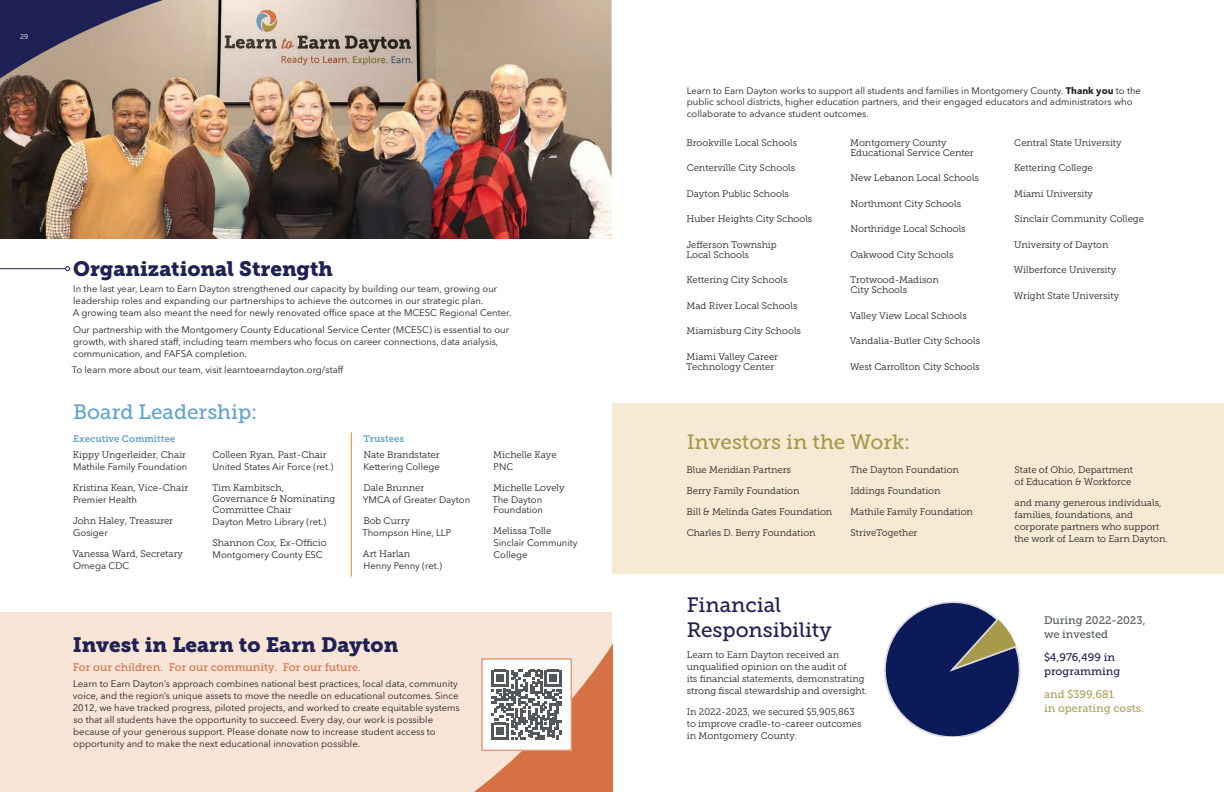
<style>
.page{position:relative;width:1224px;height:792px;background:#fff}
.page>*{position:absolute;margin:0;border:0;box-sizing:border-box;transform-origin:0 0}
.t1{font:20.7px "Museo Slab 900";color:#1f2054}
.t2{font:20.7px/24.8px "Museo Slab 500";color:#1f2054}
.t3{font:20.7px "Museo Slab 500";color:#a7984a}
.t4{font:20.7px "Museo Slab 500";color:#64a3cb}
.t5{font:11px "Museo Slab 500";color:#d57143}
.t6{font:11px/14px "Museo Slab 500";color:#ac9f5a}
.t7{font:11px/14px "Museo Slab 500";color:#53595b}
.t8{font:11px/14px "Museo Slab 500";color:#1f2054}
.t9{font:9.5px/12px "Avenir Next LT Pro";color:#231f20}
.t10{font:9.5px/12px "Museo Slab 300";color:#231f20}
.t11{font:9.5px "Museo Slab 700";color:#64a3cb}
.t12{font:7px "Museo Slab 500";color:#fff}
.s1{font-weight:700}
</style>
<div class="page">
<div style="left:0;top:613px;width:612px;height:179px;background:#f8e5d8"></div>
<img style="left:0;top:0;width:612px;height:239px">
<svg style="left:0;top:0;width:248px;height:98px;background:#978784"></svg>
<svg style="left:474px;top:643px;width:139px;height:149px"></svg>
<div style="left:482px;top:659px;width:90px;height:92px;border:1px solid #d57143"></div>
<hr style="left:0;top:268px;width:66px;height:1px;background:#1f2054">
<svg style="left:65px;top:266px;width:5px;height:5px"></svg>
<div style="left:612px;top:404px;width:612px;height:170px;background:#f7ead4"></div>
<hr style="left:351px;top:433px;width:1px;height:143px;background:#cf9315">
<svg style="left:884px;top:601px;width:137px;height:135px"></svg>
<p class="t12" style="left:20px;top:32px;width:10px">29</p>
<h1 class="t1" style="left:73px;top:257px;width:261px">Organizational Strength</h1>
<p class="t9" style="left:73px;top:283px;width:440px">In the last year, Learn to Earn Dayton strengthened our capacity by building our team, growing our leadership roles and expanding our partnerships to achieve the outcomes in our strategic plan.<br>A growing team also meant the need for newly renovated office space at the MCESC Regional Center.</p>
<p class="t9" style="left:73px;top:324px;width:438px">Our partnership with the Montgomery County Educational Service Center (MCESC) is essential to our growth, with shared staff, including team members who focus on career connections, data analysis, communication, and FAFSA completion.</p>
<p class="t9" style="left:72px;top:364px;width:273px">To learn more about our team, visit learntoearndayton.org/staff</p>
<h1 class="t4" style="left:73px;top:400px;width:186px">Board Leadership:</h1>
<p class="t11" style="left:73px;top:434px;width:103px">Executive Committee</p>
<p class="t11" style="left:364px;top:434px;width:42px">Trustees</p>
<p class="t10" style="left:363px;top:449px;width:78px">Nate Brandstater</p>
<p class="t9" style="left:364px;top:461px;width:78px">Kettering College</p>
<p class="t10" style="left:363px;top:482px;width:62px">Dale Brunner</p>
<p class="t9" style="left:363px;top:494px;width:109px">YMCA of Greater Dayton</p>
<p class="t10" style="left:363px;top:515px;width:48px">Bob Curry</p>
<p class="t9" style="left:363px;top:527px;width:90px">Thompson Hine, LLP</p>
<p class="t10" style="left:363px;top:548px;width:49px">Art Harlan</p>
<p class="t9" style="left:364px;top:560px;width:80px">Henny Penny (ret.)</p>
<p class="t10" style="left:73px;top:449px;width:115px">Kippy Ungerleider, Chair</p>
<p class="t9" style="left:73px;top:461px;width:116px">Mathile Family Foundation</p>
<p class="t10" style="left:73px;top:482px;width:117px">Kristina Kean, Vice-Chair</p>
<p class="t9" style="left:73px;top:494px;width:65px">Premier Health</p>
<p class="t10" style="left:73px;top:515px;width:102px">John Haley, Treasurer</p>
<p class="t9" style="left:73px;top:527px;width:36px">Gosiger</p>
<p class="t10" style="left:72px;top:548px;width:112px">Vanessa Ward, Secretary</p>
<p class="t9" style="left:73px;top:560px;width:58px">Omega CDC</p>
<p class="t10" style="left:212px;top:449px;width:116px">Colleen Ryan, Past-Chair</p>
<p class="t9" style="left:213px;top:461px;width:122px">United States Air Force (ret.)</p>
<p class="t10" style="left:212px;top:482px;width:125px;line-height:10.7px">Tim Kambitsch,<br>Governance &amp; Nominating<br>Committee Chair</p>
<p class="t9" style="left:213px;top:515px;width:115px">Dayton Metro Library (ret.)</p>
<p class="t10" style="left:213px;top:536px;width:116px">Shannon Cox, Ex-Officio</p>
<p class="t9" style="left:213px;top:548px;width:112px">Montgomery County ESC</p>
<p class="t10" style="left:493px;top:449px;width:65px">Michelle Kaye</p>
<p class="t9" style="left:494px;top:461px;width:21px">PNC</p>
<p class="t10" style="left:493px;top:482px;width:73px">Michelle Lovely</p>
<p class="t9" style="left:492px;top:495px;width:52px;line-height:10px">The Dayton<br>Foundation</p>
<p class="t10" style="left:493px;top:525px;width:60px">Melissa Tolle</p>
<p class="t9" style="left:493px;top:537px;width:86px">Sinclair Community<br>College</p>
<h1 class="t1" style="left:73px;top:633px;width:327px">Invest in Learn to Earn Dayton</h1>
<p class="t5" style="left:73px;top:661px;width:290px">For our children. For our community. For our future.</p>
<p class="t9" style="left:73px;top:678px;width:388px">Learn to Earn Dayton’s approach combines national best practices, local data, community voice, and the region’s unique assets to move the needle on educational outcomes. Since 2012, we have tracked progress, piloted projects, and worked to create equitable systems so that all students have the opportunity to succeed. Every day, our work is possible because of your generous support. Please donate now to increase student access to opportunity and to make the next educational innovation possible.</p>
<p class="t9" style="left:687px;top:84px;width:456px">Learn to Earn Dayton works to support all students and families in Montgomery County. <span class="s1">Thank you</span> to the public school districts, higher education partners, and their engaged educators and administrators who collaborate to advance student outcomes.</p>
<p class="t10" style="left:687px;top:137px;width:112px">Brookville Local Schools</p>
<p class="t10" style="left:687px;top:162px;width:110px">Centerville City Schools</p>
<p class="t10" style="left:687px;top:188px;width:104px">Dayton Public Schools</p>
<p class="t10" style="left:687px;top:213px;width:127px">Huber Heights City Schools</p>
<p class="t10" style="left:686px;top:240px;width:92px;line-height:10px">Jefferson Township<br>Local Schools</p>
<p class="t10" style="left:687px;top:274px;width:103px">Kettering City Schools</p>
<p class="t10" style="left:687px;top:300px;width:112px">Mad River Local Schools</p>
<p class="t10" style="left:687px;top:325px;width:116px">Miamisburg City Schools</p>
<p class="t10" style="left:686px;top:352px;width:93px;line-height:10px">Miami Valley Career<br>Technology Center</p>
<p class="t10" style="left:850px;top:138px;width:125px;line-height:10px">Montgomery County<br>Educational Service Center</p>
<p class="t10" style="left:850px;top:172px;width:130px">New Lebanon Local Schools</p>
<p class="t10" style="left:850px;top:198px;width:112px">Northmont City Schools</p>
<p class="t10" style="left:850px;top:223px;width:117px">Northridge Local Schools</p>
<p class="t10" style="left:850px;top:249px;width:105px">Oakwood City Schools</p>
<p class="t10" style="left:850px;top:275px;width:90px;line-height:10px">Trotwood-Madison<br>City Schools</p>
<p class="t10" style="left:850px;top:310px;width:119px">Valley View Local Schools</p>
<p class="t10" style="left:850px;top:335px;width:132px">Vandalia-Butler City Schools</p>
<p class="t10" style="left:850px;top:361px;width:131px">West Carrollton City Schools</p>
<h1 class="t3" style="left:687px;top:430px;width:225px">Investors in the Work:</h1>
<p class="t10" style="left:687px;top:464px;width:106px">Blue Meridian Partners</p>
<p class="t10" style="left:687px;top:485px;width:115px">Berry Family Foundation</p>
<p class="t10" style="left:687px;top:506px;width:147px">Bill &amp; Melinda Gates Foundation</p>
<p class="t10" style="left:687px;top:527px;width:130px">Charles D. Berry Foundation</p>
<p class="t10" style="left:850px;top:464px;width:110px">The Dayton Foundation</p>
<p class="t10" style="left:850px;top:485px;width:92px">Iddings Foundation</p>
<p class="t10" style="left:850px;top:506px;width:124px">Mathile Family Foundation</p>
<p class="t10" style="left:851px;top:527px;width:68px">StriveTogether</p>
<h1 class="t2" style="left:687px;top:593px;width:146px">Financial<br>Responsibility</h1>
<p class="t10" style="left:687px;top:649px;width:182px">Learn to Earn Dayton received an unqualified opinion on the audit of<br>its financial statements, demonstrating strong fiscal stewardship and oversight.</p>
<p class="t10" style="left:687px;top:706px;width:176px">In 2022-2023, we secured $5,905,863 to improve cradle-to-career outcomes in Montgomery County.</p>
<p class="t10" style="left:1014px;top:137px;width:109px">Central State University</p>
<p class="t10" style="left:1014px;top:162px;width:80px">Kettering College</p>
<p class="t10" style="left:1014px;top:188px;width:80px">Miami University</p>
<p class="t10" style="left:1014px;top:213px;width:131px">Sinclair Community College</p>
<p class="t10" style="left:1014px;top:239px;width:96px">University of Dayton</p>
<p class="t10" style="left:1014px;top:264px;width:104px">Wilberforce University</p>
<p class="t10" style="left:1014px;top:290px;width:107px">Wright State University</p>
<p class="t10" style="left:1014px;top:464px;width:120px">State of Ohio, Department of Education &amp; Workforce</p>
<p class="t10" style="left:1014px;top:497px;width:155px">and many generous individuals, families, foundations, and corporate partners who support the work of Learn to Earn Dayton.</p>
<p class="t7" style="left:1044px;top:614px;width:103px">During 2022-2023, we invested</p>
<p class="t8" style="left:1044px;top:651px;width:78px">$4,976,499 in programming</p>
<p class="t6" style="left:1044px;top:688px;width:101px">and $399,681<br>in operating costs.</p>
</div>
